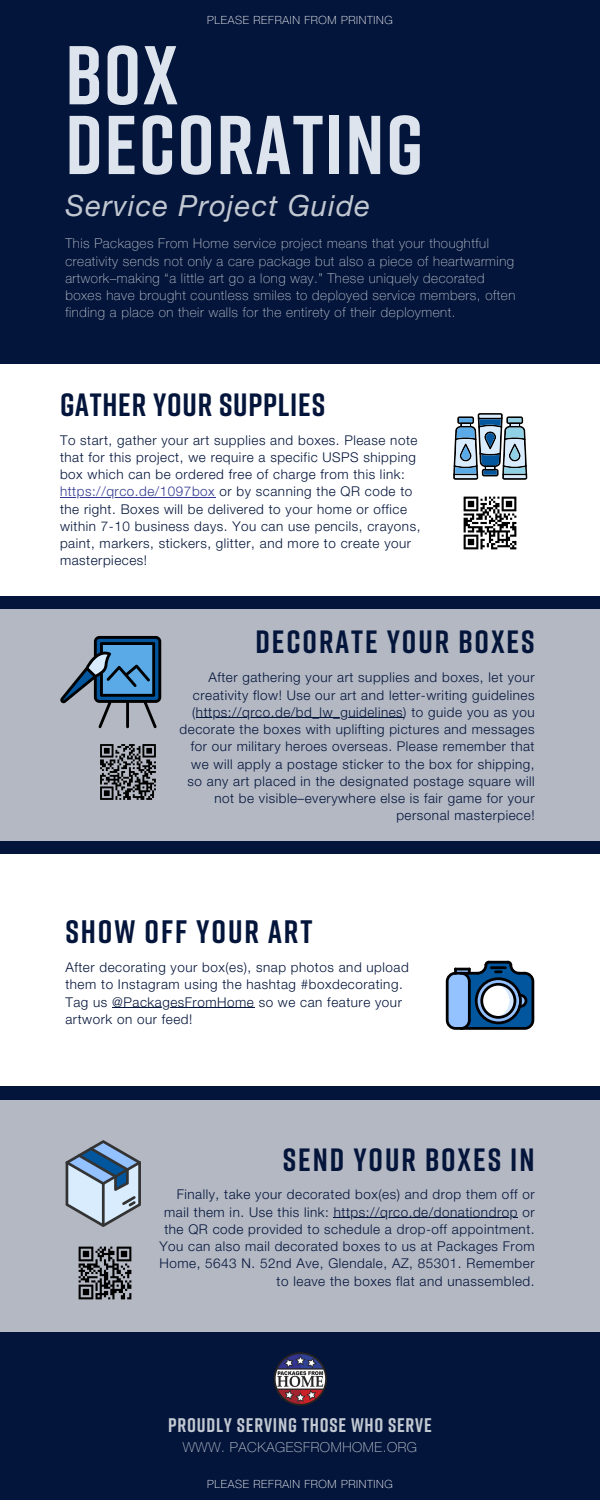
<style>
.page{position:relative;width:600px;height:1500px;background:#04153b}
.page>*{position:absolute;margin:0;border:0;box-sizing:border-box;transform-origin:0 0}
.t1{font:700 83.2px/69.8px "Rift";letter-spacing:.02em;color:#dde4ed}
.t2{font:700 32.5px "Rift";letter-spacing:.06em;color:#04153b}
.t3{font:700 32.2px "Rift";letter-spacing:.06em;color:#04153b}
.t4{font:700 32.2px "Rift";letter-spacing:.025em;color:#04153b}
.t5{font:italic 29.1px "Helvetica Neue LT Pro";letter-spacing:.04em;color:#c1c8d1}
.t6{font:700 19.7px "Rift";letter-spacing:.04em;color:#c1c8d1}
.t7{font:100 13.7px "Helvetica Neue LT Pro";letter-spacing:.04em;color:#c1c8d1}
.t8{font:300 13.5px/17.2px "Helvetica Neue LT Pro";letter-spacing:.04em;color:#04153b;text-align:right}
.t9{font:300 13.4px/17.2px "Helvetica Neue LT Pro";letter-spacing:.04em;color:#04153b}
.t10{font:100 13.4px/17.2px "Helvetica Neue LT Pro";letter-spacing:.04em;color:#c1c8d1}
.t11{font:100 11.2px "Helvetica Neue LT Pro";letter-spacing:.06em;color:#fff}
.s1{color:#323b90}
</style>
<div class="page">
<div style="left:0;top:364px;width:600px;height:231px;background:#fff"></div>
<div style="left:0;top:609px;width:600px;height:232px;background:#b3b8c3"></div>
<div style="left:0;top:855px;width:600px;height:231px;background:#fff"></div>
<div style="left:0;top:1100px;width:600px;height:232px;background:#b3b8c3"></div>
<img style="left:273px;top:1352px;width:54px;height:54px">
<svg style="left:453px;top:413px;width:74px;height:67px"></svg>
<svg style="left:459px;top:418px;width:13px;height:4px"></svg>
<svg style="left:60px;top:636px;width:101px;height:92px"></svg>
<svg style="left:446px;top:961px;width:88px;height:69px"></svg>
<svg style="left:65px;top:1140px;width:76px;height:87px"></svg>
<img style="left:463px;top:496px;width:54px;height:54px">
<img style="left:78px;top:1246px;width:54px;height:54px">
<img style="left:100px;top:744px;width:56px;height:56px">
<hr style="left:196px;top:718px;width:207px;height:1px;background:#04153b">
<hr style="left:112px;top:1007px;width:142px;height:1px;background:#04153b">
<hr style="left:334px;top:1217px;width:184px;height:1px;background:#04153b">
<hr style="left:60px;top:497px;width:155px;height:1px;background:#323b90">
<p class="t11" style="left:207px;top:16px;width:187px">PLEASE REFRAIN FROM PRINTING</p>
<p class="t1" style="left:65px;top:38px;width:360px">BOX<br>DECORATING</p>
<p class="t5" style="left:65px;top:195px;width:306px">Service Project Guide</p>
<p class="t10" style="left:65px;top:237px;width:452px">This Packages From Home service project means that your thoughtful creativity sends not only a care package but also a piece of heartwarming artwork–making “a little art go a long way.” These uniquely decorated boxes have brought countless smiles to deployed service members, often finding a place on their walls for the entirety of their deployment.</p>
<p class="t4" style="left:60px;top:385px;width:267px">GATHER YOUR SUPPLIES</p>
<p class="t9" style="left:60px;top:433px;width:362px">To start, gather your art supplies and boxes. Please note that for this project, we require a specific USPS shipping box which can be ordered free of charge from this link: <span class="s1">https://qrco.de/1097box</span> or by scanning the QR code to the right. Boxes will be delivered to your home or office within 7-10 business days. You can use pencils, crayons, paint, markers, stickers, glitter, and more to create your masterpieces!</p>
<p class="t3" style="left:255px;top:621px;width:281px">DECORATE YOUR BOXES</p>
<p class="t9" style="left:180px;top:671px;width:356px;text-align:right">After gathering your art supplies and boxes, let your creativity flow! Use our art and letter-writing guidelines (https://qrco.de/bd_lw_guidelines) to guide you as you decorate the boxes with uplifting pictures and messages for our military heroes overseas. Please remember that we will apply a postage sticker to the box for shipping, so any art placed in the designated postage square will not be visible–everywhere else is fair game for your personal masterpiece!</p>
<p class="t2" style="left:65px;top:911px;width:249px">SHOW OFF YOUR ART</p>
<p class="t9" style="left:65px;top:961px;width:345px">After decorating your box(es), snap photos and upload them to Instagram using the hashtag #boxdecorating.<br>Tag us @PackagesFromHome so we can feature your artwork on our feed!</p>
<p class="t3" style="left:283px;top:1139px;width:253px">SEND YOUR BOXES IN</p>
<p class="t8" style="left:159px;top:1188px;width:377px">Finally, take your decorated box(es) and drop them off or mail them in. Use this link: https://qrco.de/donationdrop or the QR code provided to schedule a drop-off appointment.<br>You can also mail decorated boxes to us at Packages From Home, 5643 N. 52nd Ave, Glendale, AZ, 85301. Remember to leave the boxes flat and unassembled.</p>
<p class="t6" style="left:168px;top:1413px;width:265px">PROUDLY SERVING THOSE WHO SERVE</p>
<p class="t7" style="left:183px;top:1442px;width:236px">WWW. PACKAGESFROMHOME.ORG</p>
<p class="t11" style="left:207px;top:1480px;width:187px">PLEASE REFRAIN FROM PRINTING</p>
</div>
